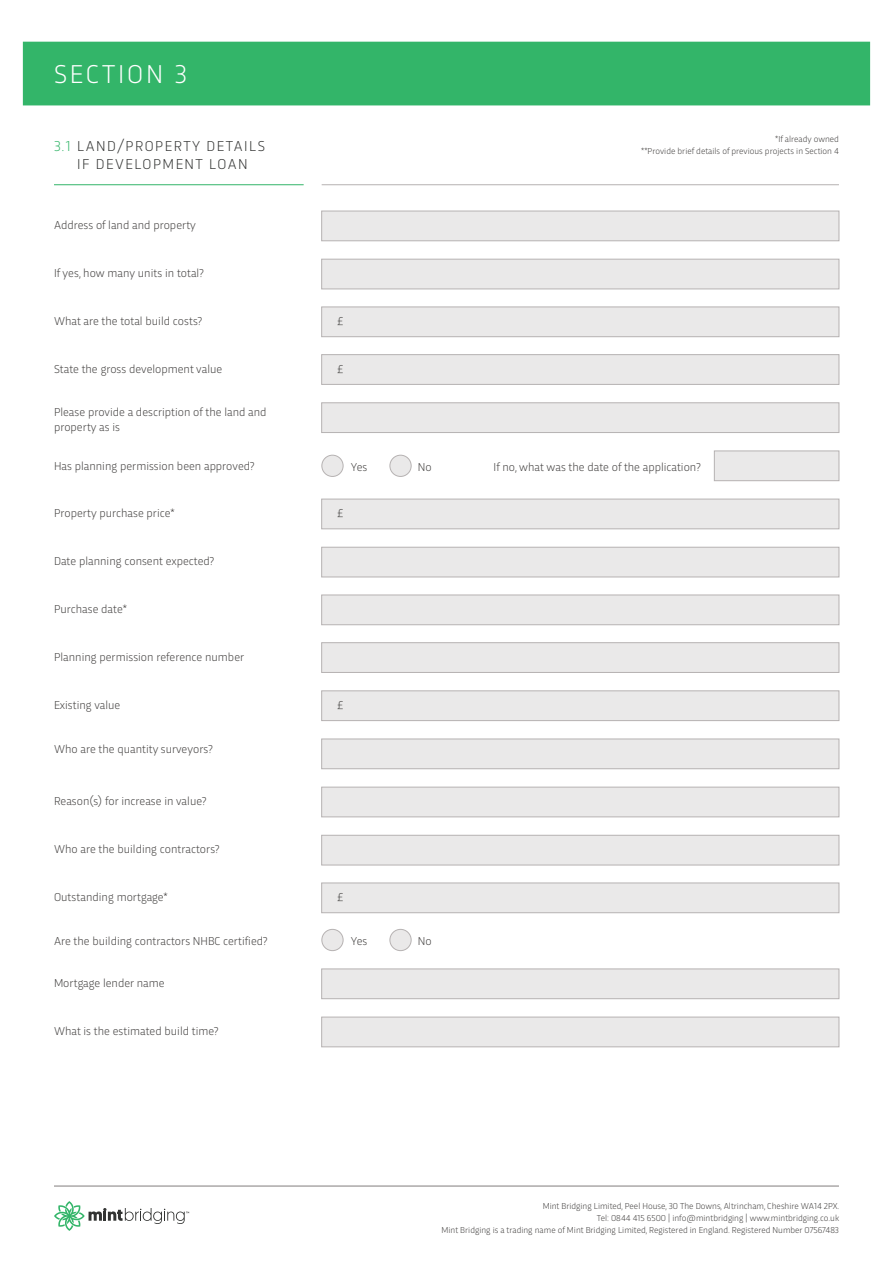
<style>
.page{position:relative;width:893px;height:1263px;background:#fff}
.page>*{position:absolute;margin:0;border:0;box-sizing:border-box;transform-origin:0 0}
.t1{font:300 27px "Trasandina";letter-spacing:.1em;color:#fff}
.t2{font:300 15px/18px "Trasandina";letter-spacing:.1em;color:#323332;text-align:center}
.t3{font:300 12px/15px "Trasandina";color:#413f3e}
.t4{font:300 9px "Trasandina";color:#413f3e}
.s1{color:#33b569}
</style>
<div class="page">
<div style="left:390px;top:455px;width:21px;height:21px;background:#eae9e9;border-radius:50%"></div>
<div style="left:390px;top:455px;width:21px;height:22px;border:1px solid #b6b2b2;border-radius:50%"></div>
<div style="left:390px;top:929px;width:21px;height:22px;background:#eae9e9;border-radius:50%"></div>
<div style="left:390px;top:929px;width:21px;height:22px;border:1px solid #b6b2b2;border-radius:50%"></div>
<svg style="left:54px;top:1201px;width:135px;height:30px"></svg>
<hr style="left:54px;top:1186px;width:785px;height:1px;background:#827e7d">
<div style="left:321px;top:259px;width:518px;height:30px;background:#eae9e9;border:1px solid #b6b2b2"></div>
<div style="left:321px;top:211px;width:518px;height:30px;background:#eae9e9;border:1px solid #b6b2b2"></div>
<div style="left:321px;top:547px;width:518px;height:30px;background:#eae9e9;border:1px solid #b6b2b2"></div>
<div style="left:321px;top:307px;width:518px;height:30px;background:#eae9e9;border:1px solid #b6b2b2"></div>
<div style="left:321px;top:595px;width:518px;height:30px;background:#eae9e9;border:1px solid #b6b2b2"></div>
<div style="left:321px;top:835px;width:518px;height:30px;background:#eae9e9;border:1px solid #b6b2b2"></div>
<div style="left:321px;top:354px;width:518px;height:31px;background:#eae9e9;border:1px solid #b6b2b2"></div>
<div style="left:321px;top:642px;width:518px;height:31px;background:#eae9e9;border:1px solid #b6b2b2"></div>
<div style="left:321px;top:883px;width:518px;height:30px;background:#eae9e9;border:1px solid #b6b2b2"></div>
<div style="left:321px;top:403px;width:518px;height:30px;background:#eae9e9;border:1px solid #b6b2b2"></div>
<div style="left:714px;top:451px;width:125px;height:30px;background:#eae9e9;border:1px solid #b6b2b2"></div>
<div style="left:321px;top:691px;width:518px;height:30px;background:#eae9e9;border:1px solid #b6b2b2"></div>
<div style="left:321px;top:739px;width:518px;height:30px;background:#eae9e9;border:1px solid #b6b2b2"></div>
<div style="left:321px;top:499px;width:518px;height:30px;background:#eae9e9;border:1px solid #b6b2b2"></div>
<div style="left:321px;top:787px;width:518px;height:30px;background:#eae9e9;border:1px solid #b6b2b2"></div>
<div style="left:321px;top:1017px;width:518px;height:30px;background:#eae9e9;border:1px solid #b6b2b2"></div>
<div style="left:321px;top:969px;width:518px;height:30px;background:#eae9e9;border:1px solid #b6b2b2"></div>
<hr style="left:54px;top:184px;width:250px;height:1px;background:#33b569">
<hr style="left:322px;top:184px;width:517px;height:1px;background:#b6b2b2">
<div style="left:322px;top:455px;width:21px;height:21px;background:#eae9e9;border-radius:50%"></div>
<div style="left:322px;top:455px;width:21px;height:22px;border:1px solid #b6b2b2;border-radius:50%"></div>
<div style="left:322px;top:929px;width:21px;height:22px;background:#eae9e9;border-radius:50%"></div>
<div style="left:322px;top:929px;width:21px;height:22px;border:1px solid #b6b2b2;border-radius:50%"></div>
<div style="left:23px;top:42px;width:847px;height:63px;background:#33b569"></div>
<p class="t1" style="left:54px;top:55px;width:135px">SECTION 3</p>
<p class="t2" style="left:54px;top:136px;width:213px"><span class="s1">3.1</span> LAND/PROPERTY DETAILS<br>IF DEVELOPMENT LOAN</p>
<p class="t3" style="left:54px;top:217px;width:144px">Address of land and property</p>
<p class="t3" style="left:54px;top:265px;width:151px">If yes, how many units in total?</p>
<p class="t3" style="left:54px;top:313px;width:150px">What are the total build costs?</p>
<p class="t3" style="left:54px;top:361px;width:170px">State the gross development value</p>
<p class="t3" style="left:54px;top:404px;width:214px">Please provide a description of the land and property as is</p>
<p class="t3" style="left:54px;top:457px;width:202px">Has planning permission been approved?</p>
<p class="t3" style="left:54px;top:505px;width:122px">Property purchase price*</p>
<p class="t3" style="left:54px;top:553px;width:162px">Date planning consent expected?</p>
<p class="t3" style="left:54px;top:601px;width:75px">Purchase date*</p>
<p class="t3" style="left:54px;top:649px;width:192px">Planning permission reference number</p>
<p class="t3" style="left:54px;top:697px;width:68px">Existing value</p>
<p class="t3" style="left:54px;top:741px;width:160px">Who are the quantity surveyors?</p>
<p class="t3" style="left:54px;top:793px;width:154px">Reason(s) for increase in value?</p>
<p class="t3" style="left:54px;top:841px;width:167px">Who are the building contractors?</p>
<p class="t3" style="left:54px;top:889px;width:115px">Outstanding mortgage*</p>
<p class="t3" style="left:54px;top:932px;width:215px">Are the building contractors NHBC certified?</p>
<p class="t3" style="left:54px;top:974px;width:112px">Mortgage lender name</p>
<p class="t3" style="left:54px;top:1023px;width:166px">What is the estimated build time?</p>
<p class="t4" style="left:775px;top:133px;width:65px">*If already owned</p>
<p class="t4" style="left:641px;top:145px;width:199px">**Provide brief details of previous projects in Section 4</p>
<p class="t3" style="left:337px;top:313px;width:9px">£</p>
<p class="t3" style="left:337px;top:360px;width:9px">£</p>
<p class="t3" style="left:351px;top:458px;width:18px">Yes</p>
<p class="t3" style="left:418px;top:458px;width:15px">No</p>
<p class="t3" style="left:494px;top:458px;width:209px">If no, what was the date of the application?</p>
<p class="t3" style="left:337px;top:505px;width:9px">£</p>
<p class="t3" style="left:337px;top:697px;width:9px">£</p>
<p class="t3" style="left:337px;top:889px;width:9px">£</p>
<p class="t3" style="left:351px;top:932px;width:18px">Yes</p>
<p class="t3" style="left:418px;top:932px;width:15px">No</p>
<p class="t4" style="left:543px;top:1199px;width:298px">Mint Bridging Limited, Peel House, 30 The Downs, Altrincham, Cheshire WA14 2PX.</p>
<p class="t4" style="left:597px;top:1211px;width:244px">Tel: 0844 415 6500 | info@mintbridging | www.mintbridging.co.uk</p>
<p class="t4" style="left:442px;top:1223px;width:399px">Mint Bridging is a trading name of Mint Bridging Limited, Registered in England. Registered Number 07567483</p>
</div>
